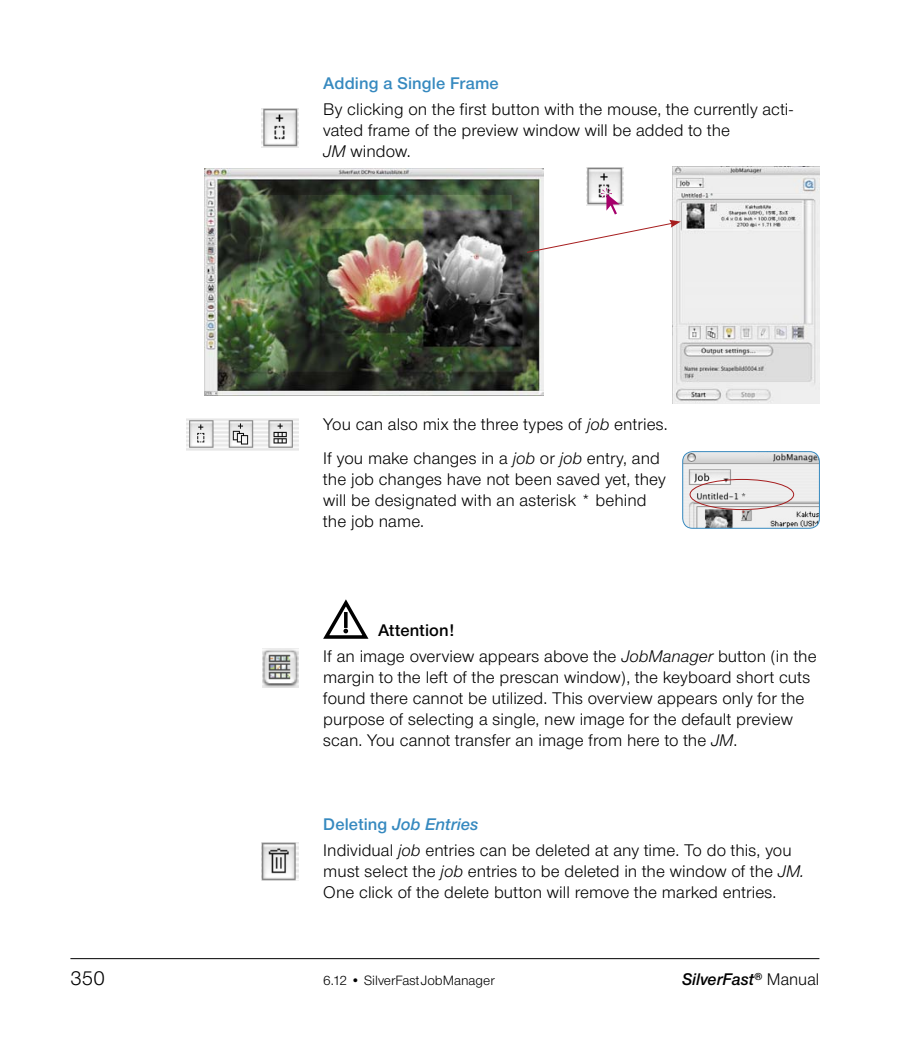
<style>
.page{position:relative;width:916px;height:1042px;background:#fff}
.page>*{position:absolute;margin:0;border:0;box-sizing:border-box;transform-origin:0 0}
.t1{font:21px "Nimbus Sans Novus T";color:#000}
.t2{font:17.5px/21px "Nimbus Sans Novus T";letter-spacing:.005em;color:#000}
.t3{font:600 17.5px "Nimbus Sans Novus T";letter-spacing:.005em;color:#3689bf}
.t4{font:italic 600 17.5px "Nimbus Sans Novus T";color:#000}
.t5{font:14px "Nimbus Sans Novus T";color:#000}
.s1{font-style:italic}
.s2{font-weight:600}
.s3{font-weight:600;color:#3689bf}
.s4{font-weight:600;font-style:italic;color:#3689bf}
.s5{font-weight:400;font-style:normal}
</style>
<div class="page">
<hr style="left:70px;top:958px;width:749px;height:1px;background:#000">
<svg style="left:323px;top:599px;width:45px;height:39px"></svg>
<img style="left:187px;top:418px;width:111px;height:32px">
<img style="left:262px;top:842px;width:36px;height:38px">
<img style="left:683px;top:451px;width:136px;height:77px;border-radius:10px">
<div style="left:682px;top:451px;width:138px;height:77px;border:1px solid #3689bf;border-radius:10px"></div>
<div style="left:690px;top:479px;width:104px;height:31px;border:1px solid #a61d1e;border-radius:50%"></div>
<img style="left:262px;top:649px;width:36px;height:38px">
<img style="left:261px;top:109px;width:37px;height:38px">
<img style="left:586px;top:167px;width:37px;height:38px">
<img style="left:204px;top:168px;width:340px;height:227px">
<img style="left:672px;top:167px;width:147px;height:236px">
<svg style="left:526px;top:220px;width:155px;height:33px"></svg>
<svg style="left:601px;top:188px;width:19px;height:26px"></svg>
<p class="t3" style="left:323px;top:73px;width:177px">Adding a Single Frame</p>
<p class="t2" style="left:323px;top:98px;width:471px">By clicking on the first button with the mouse, the currently acti&shy;vated frame of the preview window will be added to the<br><span class="s1">JM</span> window.</p>
<p class="t2" style="left:323px;top:407px;width:346px;line-height:33.6px">You can also mix the three types of <span class="s1">job</span> entries.<br>If you make changes in a <span class="s1">job</span> or <span class="s1">job</span> entry, and</p>
<p class="t2" style="left:323px;top:468px;width:344px">the job changes have not been saved yet, they will be designated with an asterisk * behind the job name.</p>
<p class="t2" style="left:323px;top:617px;width:495px;line-height:25.9px;text-indent:55px"><span class="s2">Attention!<br></span>If an image overview appears above the <span class="s1">JobManager</span> button (in the</p>
<p class="t2" style="left:323px;top:666px;width:488px">margin to the left of the prescan window), the keyboard short cuts found there cannot be utilized. This overview appears only for the purpose of selecting a single, new image for the default preview scan. You cannot transfer an image from here to the <span class="s1">JM</span>.</p>
<p class="t2" style="left:323px;top:811px;width:470px;line-height:25.9px"><span class="s3">Deleting</span> <span class="s4">Job Entries<br></span>Individual <span class="s1">job</span> entries can be deleted at any time. To do this, you</p>
<p class="t2" style="left:323px;top:860px;width:482px">must select the <span class="s1">job</span> entries to be deleted in the window of the <span class="s1">JM.<br></span>One click of the delete button will remove the marked entries.</p>
<p class="t1" style="left:70px;top:965px;width:36px">350</p>
<p class="t5" style="left:323px;top:972px;width:173px">6.12 • SilverFastJobManager</p>
<p class="t4" style="left:682px;top:969px;width:139px">SilverFast<sup>®</sup> <span class="s5">Manual</span></p>
</div>
